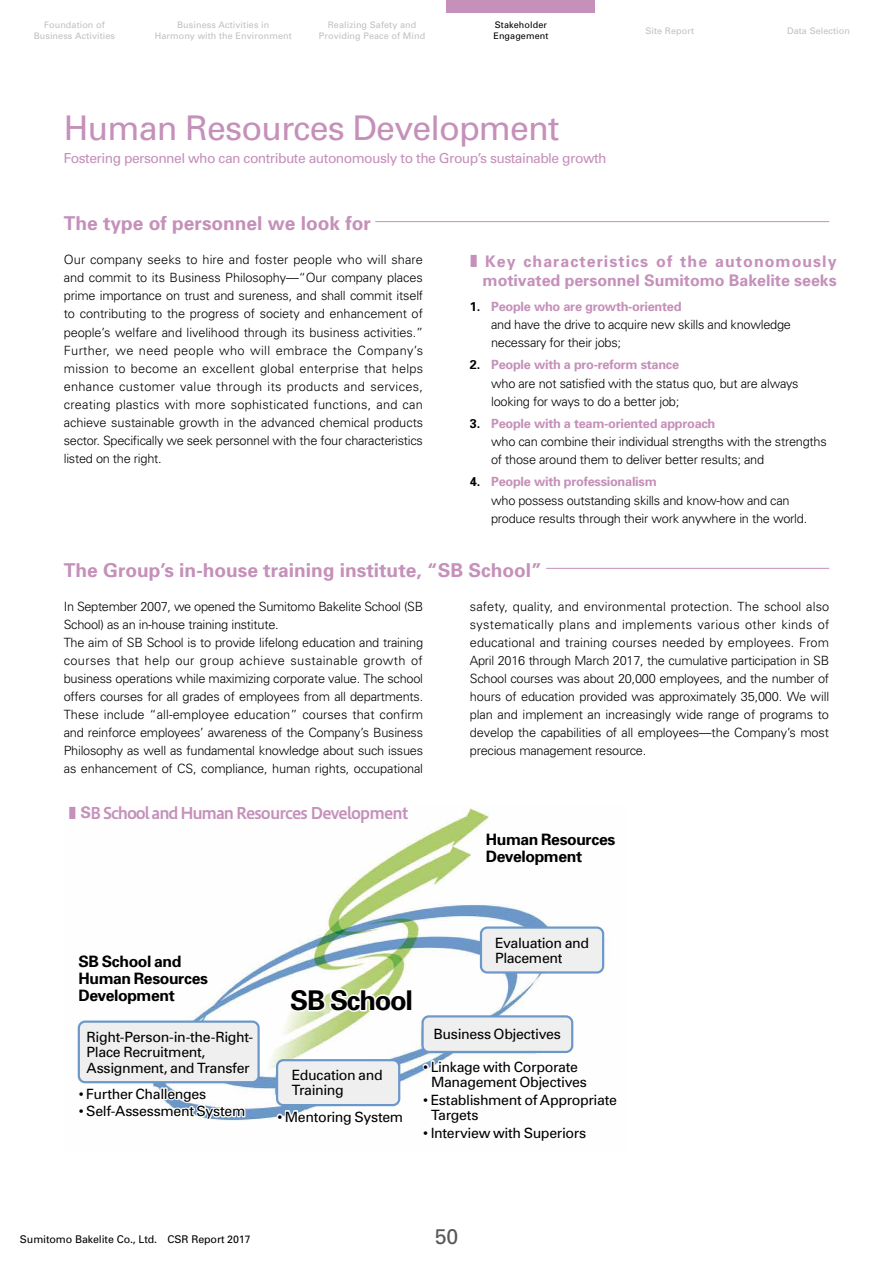
<style>
.page{position:relative;width:893px;height:1263px;background:#fff}
.page>*{position:absolute;margin:0;border:0;box-sizing:border-box;transform-origin:0 0}
.t1{font:34.05px "Univers";letter-spacing:-.025em;color:#c590b9}
.t2{font:700 27.15px "Univers";letter-spacing:-.05em;color:#000}
.t3{font:21.3px "Univers";color:#595757}
.t4{font:700 19.2px "Univers";color:#c590b9}
.t5{font:700 15.9px/19.2px "Univers";color:#c590b9;text-align:right}
.t6{font:15.9px "Hiragino UD Sans Std W6";letter-spacing:-.06em;color:#c590b9;scale:.5 1}
.t7{font:700 15.75px/17.2px "Univers";letter-spacing:-.025em;color:#000}
.t8{font:14.1px/15.8px "Univers";letter-spacing:-.025em;color:#000}
.t9{font:13.8px "Univers";letter-spacing:-.04em;color:#c590b9}
.t10{font:300 12.75px/18.1px "Univers";letter-spacing:-.02em;color:#000}
.t11{font:10.65px "Univers";letter-spacing:-.01em;color:#000}
.t12{font:9px/10.6px "Univers";letter-spacing:.01em;color:#bfc0c0;text-align:center}
.t13{font:9px/10.6px "Univers";letter-spacing:.01em;color:#000}
.s1{font-family:"Hiragino UD Sans Std W6";font-weight:400}
.s2{font-weight:700}
.s3{font-weight:700;color:#c590b9}
.s4{font-family:"Univers";font-weight:700}
</style>
<div class="page">
<hr style="left:64px;top:221px;width:765px;height:1px;background:#c590b9">
<div style="left:64px;top:215px;width:311px;height:13px;background:#fff"></div>
<hr style="left:64px;top:568px;width:765px;height:1px;background:#c590b9">
<div style="left:64px;top:562px;width:482px;height:13px;background:#fff"></div>
<img style="left:77px;top:808px;width:533px;height:312px">
<div style="left:79px;top:1022px;width:180px;height:60px;background:#efefef;border-radius:6px"></div>
<div style="left:78px;top:1020px;width:182px;height:63px;border:2px solid #6c98c9;border-radius:6px"></div>
<div style="left:277px;top:1060px;width:122px;height:45px;background:#efefef;border-radius:6px"></div>
<div style="left:276px;top:1059px;width:124px;height:47px;border:2px solid #6c98c9;border-radius:6px"></div>
<div style="left:423px;top:1016px;width:149px;height:36px;background:#efefef;border-radius:6px"></div>
<div style="left:421px;top:1015px;width:152px;height:38px;border:2px solid #6c98c9;border-radius:6px"></div>
<div style="left:481px;top:927px;width:122px;height:45px;background:#efefef;border-radius:6px"></div>
<div style="left:480px;top:926px;width:124px;height:47px;border:2px solid #6c98c9;border-radius:6px"></div>
<svg style="left:78px;top:1086px;width:169px;height:35px"></svg>
<svg style="left:277px;top:1098px;width:128px;height:22px"></svg>
<svg style="left:423px;top:1047px;width:187px;height:73px"></svg>
<svg style="left:288px;top:987px;width:121px;height:26px"></svg>
<div style="left:446px;top:0;width:149px;height:13px;background:#c590b9"></div>
<p class="t12" style="left:34px;top:20px;width:83px">Foundation of<br>Business Activities</p>
<p class="t12" style="left:319px;top:20px;width:108px">Realizing Safety and<br>Providing Peace of Mind</p>
<p class="t12" style="left:645px;top:25px;width:50px">Site Report</p>
<p class="t12" style="left:155px;top:20px;width:138px">Business Activities in<br>Harmony with the Environment</p>
<p class="t13" style="left:493px;top:20px;width:57px">Stakeholder<br>Engagement</p>
<p class="t12" style="left:787px;top:25px;width:64px">Data Selection</p>
<h1 class="t1" style="left:64px;top:107px;width:497px">Human Resources Development</h1>
<p class="t9" style="left:64px;top:149px;width:545px">Fostering personnel who can contribute autonomously to the Group’s sustainable growth</p>
<h3 class="t4" style="left:64px;top:211px;width:309px">The type of personnel we look for</h3>
<p class="t10" style="left:64px;top:250px;width:361px;text-align:justify">Our company seeks to hire and foster people who will share and commit to its Business Philosophy—“Our company places prime importance on trust and sureness, and shall commit itself to contributing to the progress of society and enhancement of people’s welfare and livelihood through its business activities.” Further, we need people who will embrace the Company’s mission to become an excellent global enterprise that helps enhance customer value through its products and services, creating plastics with more sophisticated functions, and can achieve sustainable growth in the advanced chemical products sector. Specifically we seek personnel with the four characteristics listed on the right.</p>
<p class="t5" style="left:470px;top:251px;width:368px"><span class="s1">■</span> Key characteristics of the autonomously motivated personnel Sumitomo Bakelite seeks</p>
<p class="t10" style="left:491px;top:297px;width:301px;text-indent:-21px"><span class="s2">1.</span> <span class="s3">People who are growth-oriented<br></span>and have the drive to acquire new skills and knowledge necessary for their jobs;</p>
<p class="t10" style="left:491px;top:355px;width:309px;text-indent:-21px"><span class="s2">2.</span> <span class="s3">People with a pro-reform stance<br></span>who are not satisfied with the status quo, but are always looking for ways to do a better job;</p>
<p class="t10" style="left:491px;top:414px;width:337px;text-indent:-21px"><span class="s2">3.</span> <span class="s3">People with a team-oriented approach<br></span>who can combine their individual strengths with the strengths of those around them to deliver better results; and</p>
<p class="t10" style="left:491px;top:472px;width:318px;text-indent:-21px"><span class="s2">4.</span> <span class="s3">People with professionalism<br></span>who possess outstanding skills and know-how and can produce results through their work anywhere in the world.</p>
<h3 class="t4" style="left:64px;top:557px;width:480px">The Group’s in-house training institute, “SB School”</h3>
<p class="t10" style="left:64px;top:597px;width:361px">In September 2007, we opened the Sumitomo Bakelite School (SB School) as an in-house training institute.<br>The aim of SB School is to provide lifelong education and training courses that help our group achieve sustainable growth of business operations while maximizing corporate value. The school offers courses for all grades of employees from all departments.<br>These include “all-employee education” courses that confirm and reinforce employees’ awareness of the Company’s Business Philosophy as well as fundamental knowledge about such issues as enhancement of CS, compliance, human rights, occupational</p>
<p class="t6" style="left:68px;top:800px;width:681px">■ <span class="s4">S</span>B School and Human Resources Development</p>
<p class="t10" style="left:470px;top:597px;width:361px;text-align:justify">safety, quality, and environmental protection. The school also systematically plans and implements various other kinds of educational and training courses needed by employees. From April 2016 through March 2017, the cumulative participation in SB School courses was about 20,000 employees, and the number of hours of education provided was approximately 35,000. We will plan and implement an increasingly wide range of programs to develop the capabilities of all employees—the Company’s most precious management resource.</p>
<p class="t7" style="left:486px;top:830px;width:131px">Human Resources<br>Development</p>
<p class="t7" style="left:78px;top:952px;width:131px">SB School and<br>Human Resources<br>Development</p>
<p class="t8" style="left:87px;top:1028px;width:168px">Right-Person-in-the-Right-<br>Place Recruitment,<br>Assignment, and Transfer</p>
<h2 class="t2" style="left:290px;top:983px;width:124px">SB School</h2>
<p class="t8" style="left:292px;top:1066px;width:92px">Education and<br>Training</p>
<p class="t8" style="left:79px;top:1086px;width:129px">• Further Challenges</p>
<p class="t8" style="left:79px;top:1103px;width:168px">• Self-Assessment System</p>
<p class="t8" style="left:277px;top:1108px;width:127px">• Mentoring System</p>
<p class="t8" style="left:495px;top:934px;width:95px">Evaluation and<br>Placement</p>
<p class="t8" style="left:434px;top:1026px;width:129px">Business Objectives</p>
<p class="t8" style="left:431px;top:1058px;width:157px;text-indent:-8px">• Linkage with Corporate<br>Management Objectives</p>
<p class="t8" style="left:431px;top:1091px;width:187px;text-indent:-8px">• Establishment of Appropriate<br>Targets</p>
<p class="t8" style="left:423px;top:1124px;width:165px">• Interview with Superiors</p>
<p class="t11" style="left:20px;top:1232px;width:232px">Sumitomo Bakelite Co., Ltd. CSR Report 2017</p>
<h3 class="t3" style="left:435px;top:1223px;width:25px">50</h3>
</div>
